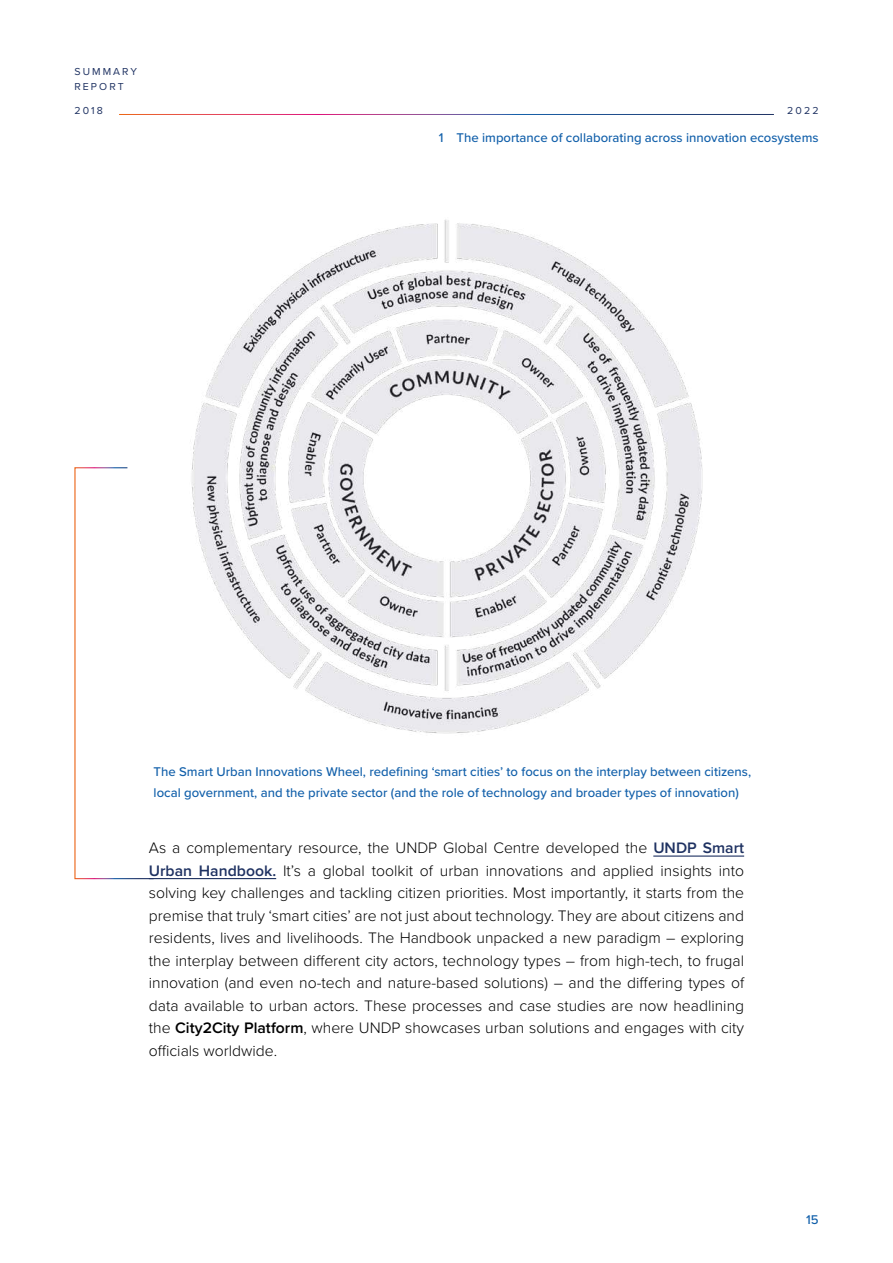
<style>
.page{position:relative;width:893px;height:1263px;background:#fff}
.page>*{position:absolute;margin:0;border:0;box-sizing:border-box;transform-origin:0 0}
.t1{font:300 15.75px/22.5px "Proxima Nova";color:#000;text-align:justify}
.t2{font:500 13.2px/21px "Proxima Nova";color:#1260aa}
.t3{font:10.5px/15.8px "Proxima Nova";letter-spacing:.2em;color:#1f3262}
.s1{font-weight:600;color:#1f3262}
.s2{font-weight:600}
</style>
<div class="page">
<img style="left:191px;top:219px;width:512px;height:515px">
<hr style="left:653px;top:855px;width:91px;height:2px;background:#1f3262">
<hr style="left:149px;top:878px;width:127px;height:1px;background:#1f3262">
<svg style="left:74px;top:467px;width:81px;height:413px"></svg>
<p class="t3" style="left:74px;top:63px;width:64px">SUMMARY<br>REPORT</p>
<p class="t3" style="left:74px;top:102px;width:30px">2018</p>
<p class="t3" style="left:787px;top:102px;width:33px">2022</p>
<p class="t2" style="left:439px;top:127px;width:381px">1 The importance of collaborating across innovation ecosystems</p>
<p class="t2" style="left:154px;top:760px;width:599px">The Smart Urban Innovations Wheel, redefining ‘smart cities’ to focus on the interplay between citizens, local government, and the private sector (and the role of technology and broader types of innovation)</p>
<p class="t1" style="left:149px;top:836px;width:597px">As a complementary resource, the UNDP Global Centre developed the <span class="s1">UNDP Smart Urban Handbook.</span> It’s a global toolkit of urban innovations and applied insights into solving key challenges and tackling citizen priorities. Most importantly, it starts from the premise that truly ‘smart cities’ are not just about technology. They are about citizens and residents, lives and livelihoods. The Handbook unpacked a new paradigm – exploring the interplay between different city actors, technology types – from high-tech, to frugal innovation (and even no-tech and nature-based solutions) – and the differing types of data available to urban actors. These processes and case studies are now headlining the <span class="s2">City2City Platform</span>, where UNDP showcases urban solutions and engages with city officials worldwide.</p>
<p class="t2" style="left:806px;top:1208px;width:14px">15</p>
</div>
